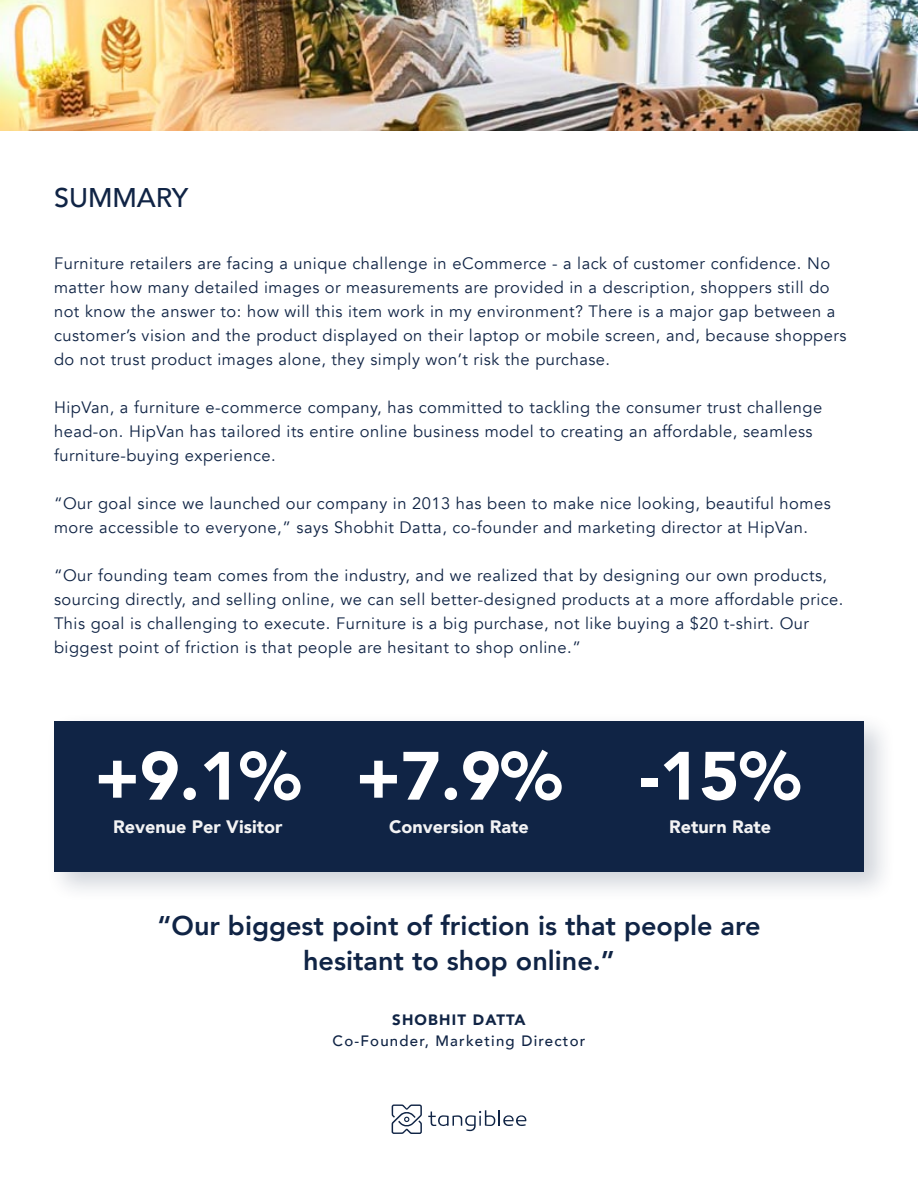
<style>
.page{position:relative;width:918px;height:1188px;background:#fff}
.page>*{position:absolute;margin:0;border:0;box-sizing:border-box;transform-origin:0 0}
.t1{font:900 67.5px "Avenir";color:#fff}
.t2{font:800 27px/36px "Avenir";color:#102445;text-align:center}
.t3{font:500 27px "Avenir";color:#102445}
.t4{font:900 18px "Avenir";color:#f3f3f4}
.t5{font:16.5px/24px "Avenir";letter-spacing:.03em;color:#102445}
.t6{font:500 15px "Avenir";letter-spacing:.08em;color:#102445}
.t7{font:900 15px "Avenir";letter-spacing:.08em;color:#102445}
</style>
<div class="page">
<div style="left:46px;top:712px;width:850px;height:191px;background:#102445;opacity:.2"></div>
<div style="left:54px;top:721px;width:810px;height:151px;background:#102445"></div>
<img style="left:0;top:0;width:918px;height:130px">
<svg style="left:392px;top:1104px;width:30px;height:30px"></svg>
<svg style="left:428px;top:1110px;width:99px;height:21px"></svg>
<h2 class="t3" style="left:54px;top:174px;width:136px">SUMMARY</h2>
<p class="t5" style="left:54px;top:252px;width:794px">Furniture retailers are facing a unique challenge in eCommerce - a lack of customer confidence. No matter how many detailed images or measurements are provided in a description, shoppers still do not know the answer to: how will this item work in my environment? There is a major gap between a customer’s vision and the product displayed on their laptop or mobile screen, and, because shoppers do not trust product images alone, they simply won’t risk the purchase.</p>
<p class="t5" style="left:54px;top:396px;width:770px">HipVan, a furniture e-commerce company, has committed to tackling the consumer trust challenge head-on. HipVan has tailored its entire online business model to creating an affordable, seamless furniture-buying experience.</p>
<p class="t5" style="left:54px;top:492px;width:778px">“Our goal since we launched our company in 2013 has been to make nice looking, beautiful homes more accessible to everyone,” says Shobhit Datta, co-founder and marketing director at HipVan.</p>
<p class="t5" style="left:54px;top:564px;width:791px">“Our founding team comes from the industry, and we realized that by designing our own products, sourcing directly, and selling online, we can sell better-designed products at a more affordable price.<br>This goal is challenging to execute. Furniture is a big purchase, not like buying a $20 t-shirt. Our biggest point of friction is that people are hesitant to shop online.”</p>
<h1 class="t1" style="left:95px;top:718px;width:208px">+9.1%</h1>
<p class="t4" style="left:113px;top:811px;width:171px">Revenue Per Visitor</p>
<h1 class="t1" style="left:356px;top:718px;width:208px">+7.9%</h1>
<p class="t4" style="left:389px;top:811px;width:141px">Conversion Rate</p>
<h1 class="t1" style="left:640px;top:718px;width:163px">-15%</h1>
<p class="t4" style="left:669px;top:811px;width:103px">Return Rate</p>
<h2 class="t2" style="left:158px;top:907px;width:605px">“Our biggest point of friction is that people are hesitant to shop online.”</h2>
<p class="t7" style="left:392px;top:1007px;width:135px">SHOBHIT DATTA</p>
<p class="t6" style="left:333px;top:1027px;width:254px">Co-Founder, Marketing Director</p>
</div>
